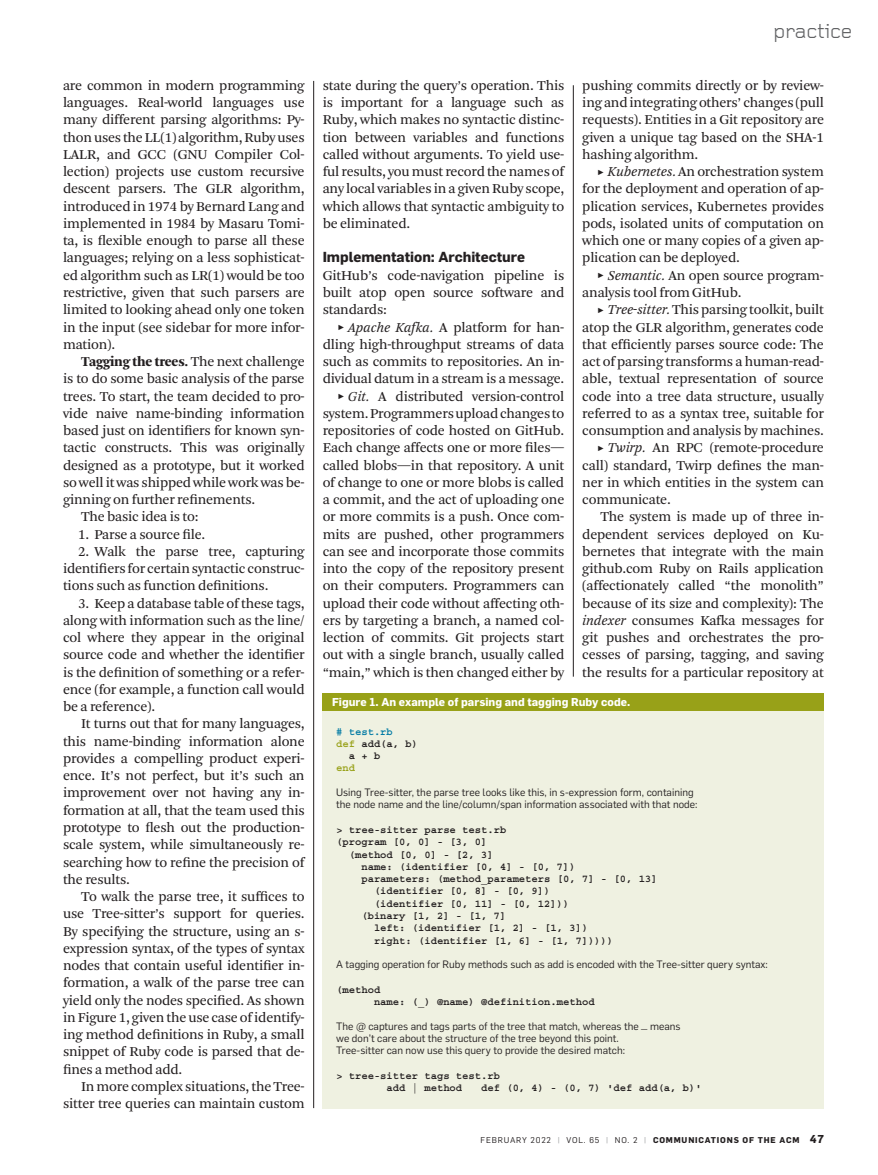
<style>
.page{position:relative;width:878px;height:1175px;background:#fff}
.page>*{position:absolute;margin:0;border:0;box-sizing:border-box;transform-origin:0 0}
.t1{font:21px "Foundry Gridnik";letter-spacing:-.015em;color:#636466}
.Text_justified{font:14.25px/17.2px "Arnhem Blond";letter-spacing:-.015em;color:#231f20;text-align:justify}
.Text_justified_no_in{font:14.25px/17.2px "Arnhem Blond";letter-spacing:-.015em;color:#231f20;text-align:justify}
.Text_standard_subhea{font:700 14.25px "Flama";color:#231f20}
.Chart_Table_caption{font:700 11.25px "Flama";color:#fff}
.Chart_coordinate_val{font:10.5px/12.3px "Flama";color:#231f20}
.Chart_coordinate_val-2{font:700 10.5px "Courier Std";color:#231f20}
.Chart_coordinate_val-3{font:700 10.5px "Courier Std";color:#007aa4}
.Chart_coordinate_val-4{font:700 10.5px "Courier Std";color:#98a118}
.t2{font:8.25px "Flama";letter-spacing:.1em;color:#231f20}
.s1{font-family:"Arnhem";font-weight:900}
.s2{font-family:"Klavika";font-weight:700;font-size:10.5px}
.s3{font-style:italic}
.s4{color:#98a118}
.s5{color:#949698}
.s6{font-weight:700}
.s7{font-weight:700;font-size:11.25px}
</style>
<div class="page">
<hr style="left:573px;top:85px;width:1px;height:591px;background:#231f20">
<hr style="left:313px;top:81px;width:1px;height:1027px;background:#231f20">
<div style="left:322px;top:694px;width:502px;height:414px;background:#eff1e1"></div>
<div style="left:322px;top:694px;width:502px;height:17px;background:#98a118"></div>
<p class="Text_justified" style="left:63px;top:77px;width:243px">are common in modern programming languages. Real-world languages use many different parsing algorithms: Py&shy;thon uses the LL(1) algorithm, Ruby uses LALR, and GCC (GNU Compiler Col&shy;lection) projects use custom recursive descent parsers. The GLR algorithm, introduced in 1974 by Bernard Lang and implemented in 1984 by Masaru Tomi&shy;ta, is flexible enough to parse all these languages; relying on a less sophisticat&shy;ed algorithm such as LR(1) would be too restrictive, given that such parsers are limited to looking ahead only one token in the input (see sidebar for more infor&shy;mation).</p>
<p class="Text_justified" style="left:63px;top:353px;width:244px;text-indent:18px"><span class="s1">Tagging the trees.</span> The next challenge is to do some basic analysis of the parse trees. To start, the team decided to pro&shy;vide naive name-binding information based just on identifiers for known syn&shy;tactic constructs. This was originally designed as a prototype, but it worked so well it was shipped while work was be&shy;ginning on further refinements.</p>
<p class="Text_justified" style="left:81px;top:508px;width:119px">The basic idea is to:</p>
<p class="Text_justified" style="left:78px;top:525px;width:129px">1. Parse a source file.</p>
<p class="Text_justified" style="left:63px;top:543px;width:243px;text-indent:15px">2. Walk the parse tree, capturing identifiers for certain syntactic construc&shy;tions such as function definitions.</p>
<p class="Text_justified" style="left:63px;top:594px;width:243px;text-indent:15px">3. Keep a database table of these tags, along with information such as the line/ col where they appear in the original source code and whether the identifier is the definition of something or a refer&shy;ence (for example, a function call would be a reference).</p>
<p class="Text_justified" style="left:63px;top:715px;width:243px;text-indent:18px">It turns out that for many languages, this name-binding information alone provides a compelling product experi&shy;ence. It’s not perfect, but it’s such an improvement over not having any in&shy;formation at all, that the team used this prototype to flesh out the production&shy;scale system, while simultaneously re&shy;searching how to refine the precision of the results.</p>
<p class="Text_justified" style="left:63px;top:888px;width:243px;text-indent:18px">To walk the parse tree, it suffices to use Tree-sitter’s support for queries.<br>By specifying the structure, using an s&shy;expression syntax, of the types of syntax nodes that contain useful identifier in&shy;formation, a walk of the parse tree can yield only the nodes specified. As shown in Figure 1, given the use case of identify&shy;ing method definitions in Ruby, a small snippet of Ruby code is parsed that de&shy;fines a method add.</p>
<p class="Text_justified" style="left:63px;top:1077px;width:243px;text-align:right">In more complex situations, the Tree&shy;sitter tree queries can maintain custom</p>
<h1 class="t1" style="left:773px;top:19px;width:81px">practice</h1>
<p class="Text_justified" style="left:322px;top:77px;width:243px">state during the query’s operation. This is important for a language such as Ruby, which makes no syntactic distinc&shy;tion between variables and functions called without arguments. To yield use&shy;ful results, you must record the names of any local variables in a given Ruby scope, which allows that syntactic ambiguity to be eliminated.</p>
<p class="Text_standard_subhea" style="left:322px;top:249px;width:204px">Implementation: Architecture</p>
<p class="Text_justified_no_in" style="left:322px;top:267px;width:243px">GitHub’s code-navigation pipeline is built atop open source software and standards:</p>
<p class="Text_justified" style="left:322px;top:318px;width:243px;text-indent:15px"><span class="s2">˲</span> <span class="s3">Apache Kafka.</span> A platform for han&shy;dling high-throughput streams of data such as commits to repositories. An in&shy;dividual datum in a stream is a message.</p>
<p class="Text_justified" style="left:322px;top:387px;width:244px;text-indent:15px"><span class="s2">˲</span> <span class="s3">Git.</span> A distributed version-control system. Programmers upload changes to repositories of code hosted on GitHub.<br>Each change affects one or more files— called blobs—in that repository. A unit of change to one or more blobs is called a commit, and the act of uploading one or more commits is a push. Once com&shy;mits are pushed, other programmers can see and incorporate those commits into the copy of the repository present on their computers. Programmers can upload their code without affecting oth&shy;ers by targeting a branch, a named col&shy;lection of commits. Git projects start out with a single branch, usually called “main,” which is then changed either by</p>
<p class="Text_justified" style="left:582px;top:77px;width:243px">pushing commits directly or by review&shy;ing and integrating others’ changes (pull requests). Entities in a Git repository are given a unique tag based on the SHA-1 hashing algorithm.</p>
<p class="Text_justified" style="left:582px;top:163px;width:243px;text-indent:15px"><span class="s2">˲</span> <span class="s3">Kubernetes.</span> An orchestration system for the deployment and operation of ap&shy;plication services, Kubernetes provides pods, isolated units of computation on which one or many copies of a given ap&shy;plication can be deployed.</p>
<p class="Text_justified" style="left:582px;top:267px;width:243px;text-indent:15px"><span class="s2">˲</span> <span class="s3">Semantic.</span> An open source program&shy;analysis tool from GitHub.</p>
<p class="Text_justified" style="left:582px;top:301px;width:244px;text-indent:15px"><span class="s2">˲</span> <span class="s3">Tree-sitter.</span> This parsing toolkit, built atop the GLR algorithm, generates code that efficiently parses source code: The act of parsing transforms a human-read&shy;able, textual representation of source code into a tree data structure, usually referred to as a syntax tree, suitable for consumption and analysis by machines.</p>
<p class="Text_justified" style="left:582px;top:439px;width:243px;text-indent:15px"><span class="s2">˲</span> <span class="s3">Twirp.</span> An RPC (remote-procedure call) standard, Twirp defines the man&shy;ner in which entities in the system can communicate.</p>
<p class="Text_justified" style="left:582px;top:508px;width:243px;text-indent:18px">The system is made up of three in&shy;dependent services deployed on Ku&shy;bernetes that integrate with the main github.com Ruby on Rails application (affectionately called “the monolith” because of its size and complexity): The <span class="s3">indexer</span> consumes Kafka messages for git pushes and orchestrates the pro&shy;cesses of parsing, tagging, and saving the results for a particular repository at</p>
<p class="Chart_Table_caption" style="left:332px;top:695px;width:300px">Figure 1. An example of parsing and tagging Ruby code.</p>
<p class="Chart_coordinate_val-3" style="left:336px;top:725px;width:58px"># test.rb</p>
<p class="Chart_coordinate_val-2" style="left:336px;top:738px;width:83px"><span class="s4">def</span> add(a, b)</p>
<p class="Chart_coordinate_val-2" style="left:349px;top:750px;width:33px">a + b</p>
<p class="Chart_coordinate_val-4" style="left:336px;top:762px;width:20px">end</p>
<p class="Chart_coordinate_val" style="left:336px;top:786px;width:363px">Using Tree-sitter, the parse tree looks like this, in s-expression form, containing the node name and the line/column/span information associated with that node:</p>
<p class="Chart_coordinate_val-2" style="left:336px;top:824px;width:172px">&gt; tree-sitter parse test.rb</p>
<p class="Chart_coordinate_val-2" style="left:336px;top:836px;width:153px">(program [0, 0] - [3, 0]</p>
<p class="Chart_coordinate_val-2" style="left:349px;top:848px;width:146px">(method [0, 0] - [2, 3]</p>
<p class="Chart_coordinate_val-2" style="left:361px;top:861px;width:216px">name: (identifier [0, 4] - [0, 7])</p>
<p class="Chart_coordinate_val-2" style="left:361px;top:873px;width:298px">parameters: (method_parameters [0, 7] - [0, 13]</p>
<p class="Chart_coordinate_val-2" style="left:374px;top:885px;width:178px">(identifier [0, 8] - [0, 9])</p>
<p class="Chart_coordinate_val-2" style="left:374px;top:897px;width:197px">(identifier [0, 11] - [0, 12]))</p>
<p class="Chart_coordinate_val-2" style="left:361px;top:910px;width:146px">(binary [1, 2] - [1, 7]</p>
<p class="Chart_coordinate_val-2" style="left:374px;top:922px;width:216px">left: (identifier [1, 2] - [1, 3])</p>
<p class="Chart_coordinate_val-2" style="left:374px;top:934px;width:241px">right: (identifier [1, 6] - [1, 7]))))</p>
<p class="Chart_coordinate_val" style="left:336px;top:958px;width:433px">A tagging operation for Ruby methods such as add is encoded with the Tree-sitter query syntax:</p>
<p class="Chart_coordinate_val-2" style="left:336px;top:984px;width:46px">(method</p>
<p class="Chart_coordinate_val-2" style="left:374px;top:996px;width:222px">name: (_) @name) @definition.method</p>
<p class="Chart_coordinate_val" style="left:336px;top:1019px;width:346px">The @ captures and tags parts of the tree that match, whereas the <sup>_</sup> means we don’t care about the structure of the tree beyond this point.<br>Tree-sitter can now use this query to provide the desired match:</p>
<p class="Chart_coordinate_val-2" style="left:336px;top:1070px;width:165px">&gt; tree-sitter tags test.rb</p>
<p class="Chart_coordinate_val-2" style="left:386px;top:1082px;width:77px">add | method</p>
<p class="Chart_coordinate_val-2" style="left:481px;top:1082px;width:222px">def (0, 4) - (0, 7) 'def add(a, b)'</p>
<p class="t2" style="left:480px;top:1134px;width:345px">FEBRUARY 2022 <span class="s5">|</span> VOL. 65 <span class="s5">|</span> NO. 2 <span class="s5">|</span> <span class="s6">COMMUNICATIONS OF THE ACM</span> <span class="s7">47</span></p>
</div>
